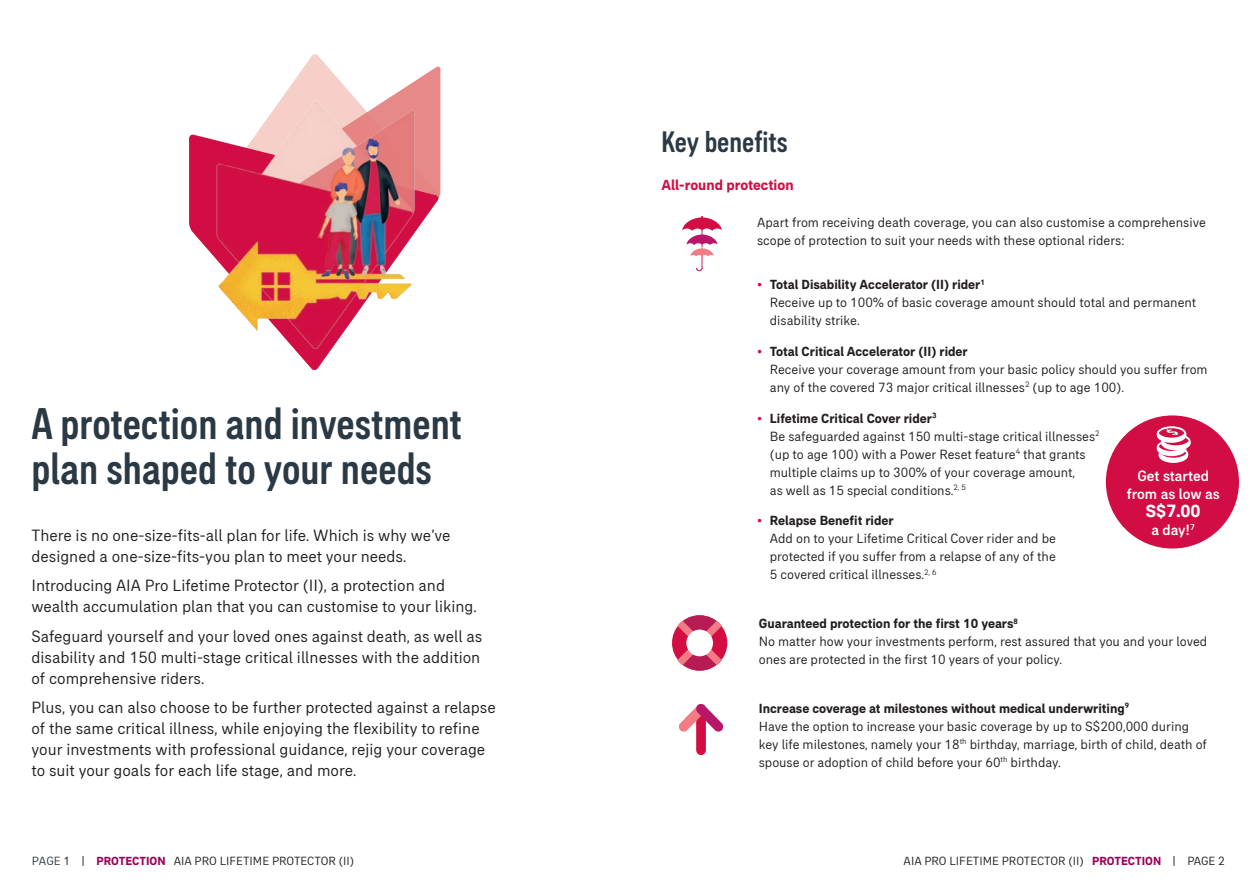
<style>
.page{position:relative;width:1259px;height:893px;background:#fff}
.page>*{position:absolute;margin:0;border:0;box-sizing:border-box;transform-origin:0 0}
.Lead-in{font:500 condensed 45px/45px "AIA Everest";color:#2b3944}
.Lead-in-2{font:500 condensed 30px "AIA Everest";color:#2b3944}
.Copy{font:700 18px "AIA Everest";color:#fff}
.t1{font:16.5px/21px "AIA Everest";color:#231f20}
.Copy-2{font:500 15px/18px "AIA Everest";color:#fff;text-align:center}
.Subheader{font:700 15px "AIA Everest";color:#d20d44}
.t2{font:13.5px/18px "AIA Everest";color:#231f20}
.t3{font:700 13.5px "AIA Everest";color:#231f20}
.t4{font:12px "AIA Everest";color:#231f20}
.s1{color:#d20d44}
.s2{font-weight:700;color:#d20d44}
.s3{font-weight:700}
.s4{color:#2b3944}
.s5{font-weight:700;color:#9c0159}
</style>
<div class="page">
<svg style="left:682px;top:216px;width:40px;height:55px"></svg>
<div style="left:1106px;top:415px;width:133px;height:134px;background:#d20d44;border-radius:50%"></div>
<svg style="left:1156px;top:426px;width:34px;height:37px"></svg>
<svg style="left:672px;top:615px;width:55px;height:56px"></svg>
<div style="left:686px;top:630px;width:27px;height:26px;background:#fff;border-radius:50%"></div>
<svg style="left:280px;top:66px;width:160px;height:131px"></svg>
<svg style="left:189px;top:136px;width:143px;height:234px"></svg>
<img style="left:190px;top:101px;width:249px;height:247px">
<svg style="left:679px;top:704px;width:44px;height:51px"></svg>
<p class="Lead-in" style="left:31px;top:400px;width:432px">A protection and investment plan shaped to your needs</p>
<p class="t1" style="left:31px;top:524px;width:420px">There is no one-size-fits-all plan for life. Which is why we’ve designed a one-size-fits-you plan to meet your needs.</p>
<p class="t1" style="left:31px;top:575px;width:447px">Introducing AIA Pro Lifetime Protector (II), a protection and wealth accumulation plan that you can customise to your liking.</p>
<p class="t1" style="left:31px;top:625px;width:452px;text-align:justify">Safeguard yourself and your loved ones against death, as well as disability and 150 multi-stage critical illnesses with the addition of comprehensive riders.</p>
<p class="t1" style="left:31px;top:697px;width:466px">Plus, you can also choose to be further protected against a relapse of the same critical illness, while enjoying the flexibility to refine your investments with professional guidance, rejig your coverage to suit your goals for each life stage, and more.</p>
<p class="Lead-in-2" style="left:661px;top:125px;width:128px">Key benefits</p>
<p class="Subheader" style="left:661px;top:176px;width:134px">All-round protection</p>
<p class="t2" style="left:757px;top:213px;width:450px">Apart from receiving death coverage, you can also customise a comprehensive scope of protection to suit your needs with these optional riders:</p>
<p class="t3" style="left:757px;top:277px;width:229px"><span class="s1">•</span> Total Disability Accelerator (II) rider<sup>1</sup></p>
<p class="t2" style="left:770px;top:293px;width:428px">Receive up to 100% of basic coverage amount should total and permanent disability strike.</p>
<p class="t3" style="left:757px;top:343px;width:212px"><span class="s1">•</span> Total Critical Accelerator (II) rider</p>
<p class="t2" style="left:770px;top:360px;width:439px">Receive your coverage amount from your basic policy should you suffer from any of the covered 73 major critical illnesses<sup>2</sup> (up to age 100).</p>
<p class="t3" style="left:757px;top:410px;width:181px"><span class="s1">•</span> Lifetime Critical Cover rider<sup>3</sup></p>
<p class="t2" style="left:770px;top:427px;width:331px">Be safeguarded against 150 multi-stage critical illnesses<sup>2 </sup>(up to age 100) with a Power Reset feature<sup>4</sup> that grants multiple claims up to 300% of your coverage amount,<br>as well as 15 special conditions.<sup>2,</sup> <sup>5</sup></p>
<p class="t2" style="left:770px;top:512px;width:288px;text-indent:-13px"><span class="s2">•</span> <span class="s3">Relapse Benefit rider<br></span>Add on to your Lifetime Critical Cover rider and be protected if you suffer from a relapse of any of the 5 covered critical illnesses.<sup>2,</sup> <sup>6</sup></p>
<p class="Copy-2" style="left:1126px;top:467px;width:95px">Get started from as low as</p>
<p class="Copy" style="left:1146px;top:500px;width:56px">S$7.00</p>
<p class="Copy-2" style="left:1151px;top:521px;width:45px">a day!<sup>7</sup></p>
<p class="t2" style="left:759px;top:614px;width:450px"><span class="s3">Guaranteed protection for the first 10 years</span><sup>8<br></sup>No matter how your investments perform, rest assured that you and your loved ones are protected in the first 10 years of your policy.</p>
<p class="t2" style="left:759px;top:699px;width:450px"><span class="s3">Increase coverage at milestones without medical underwriting</span><sup>9<br></sup>Have the option to increase your basic coverage by up to S$200,000 during key life milestones, namely your 18<sup>th</sup> birthday, marriage, birth of child, death of spouse or adoption of child before your 60<sup>th</sup> birthday.</p>
<p class="t4" style="left:32px;top:854px;width:324px"><span class="s4">PAGE</span> 1 | <span class="s5">PROTECTION</span> AIA PRO LIFETIME PROTECTOR (II)</p>
<p class="t4" style="left:903px;top:854px;width:323px">AIA PRO LIFETIME PROTECTOR (II) <span class="s5">PROTECTION</span> | PAGE 2</p>
</div>
